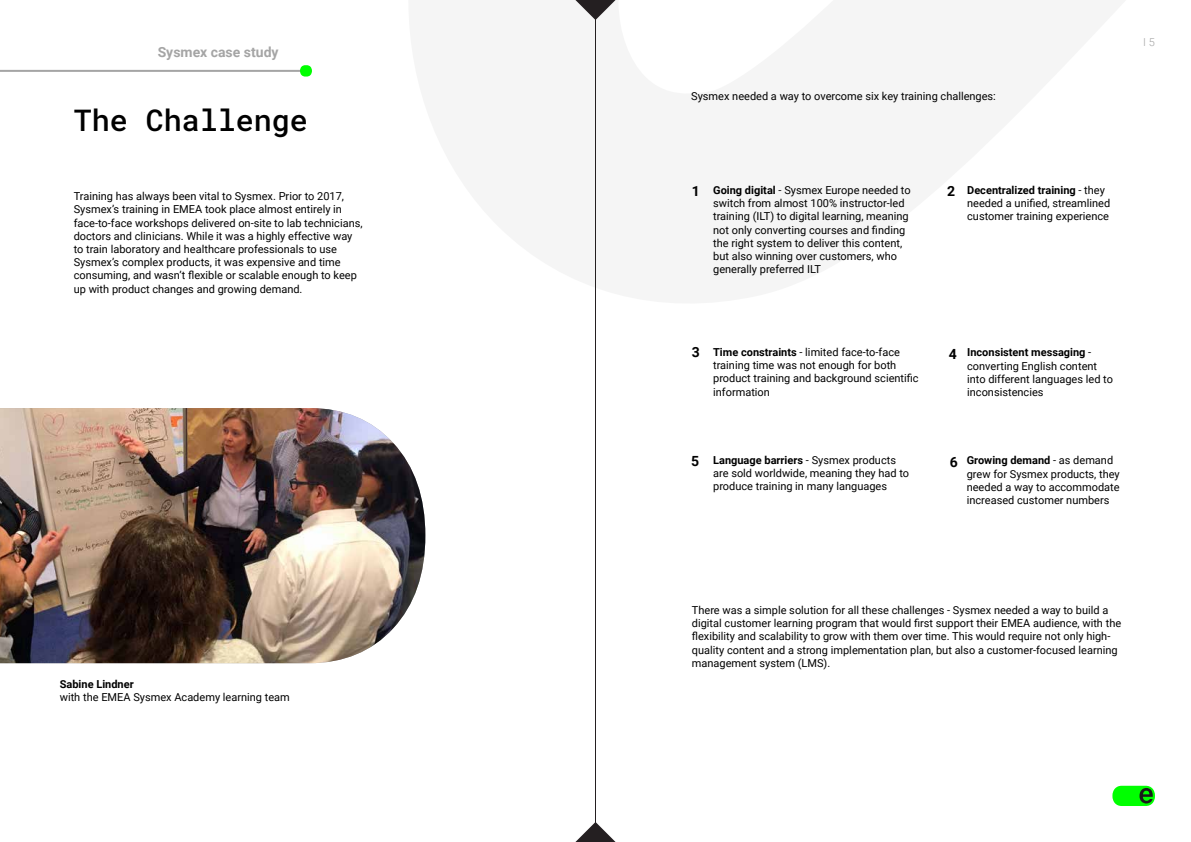
<style>
.page{position:relative;width:1191px;height:842px;background:#fff}
.page>*{position:absolute;margin:0;border:0;box-sizing:border-box;transform-origin:0 0}
.t1{font:30px "Roboto Mono";color:#000}
.t2{font:700 14px "Roboto";color:#a5a5a5}
.t3{font:700 14px "Roboto";color:#000}
.t4{font:11px/13.2px "Roboto";color:#000}
.t5{font:700 11px "Roboto";color:#000}
.t6{font:300 11px "Roboto";color:#a5a5a5}
.s1{font-weight:700}
</style>
<div class="page">
<svg style="left:1112px;top:786px;width:43px;height:20px"></svg>
<img style="left:0;top:408px;width:425px;height:255px">
<hr style="left:0;top:70px;width:312px;height:2px;background:#a5a5a5">
<svg style="left:300px;top:65px;width:12px;height:12px"></svg>
<svg style="left:575px;top:0;width:40px;height:20px"></svg>
<svg style="left:575px;top:822px;width:40px;height:20px"></svg>
<hr style="left:595px;top:0;width:1px;height:842px;background:#241f21">
<p class="t2" style="left:158px;top:44px;width:122px">Sysmex case study</p>
<h1 class="t1" style="left:74px;top:99px;width:235px">The Challenge</h1>
<p class="t4" style="left:691px;top:90px;width:306px">Sysmex needed a way to overcome six key training challenges:</p>
<p class="t4" style="left:74px;top:190px;width:290px">Training has always been vital to Sysmex. Prior to 2017, Sysmex’s training in EMEA took place almost entirely in face-to-face workshops delivered on-site to lab technicians, doctors and clinicians. While it was a highly effective way to train laboratory and healthcare professionals to use Sysmex’s complex products, it was expensive and time consuming, and wasn’t flexible or scalable enough to keep up with product changes and growing demand.</p>
<p class="t4" style="left:713px;top:184px;width:199px"><span class="s1">Going digital</span> - Sysmex Europe needed to switch from almost 100% instructor-led training (ILT) to digital learning, meaning not only converting courses and finding the right system to deliver this content, but also winning over customers, who generally preferred ILT</p>
<p class="t3" style="left:692px;top:183px;width:10px">1</p>
<p class="t4" style="left:967px;top:184px;width:144px"><span class="s1">Decentralized training</span> - they needed a unified, streamlined customer training experience</p>
<p class="t3" style="left:947px;top:183px;width:10px">2</p>
<p class="t3" style="left:692px;top:344px;width:10px">3</p>
<p class="t4" style="left:967px;top:346px;width:147px"><span class="s1">Inconsistent messaging</span> - converting English content into different languages led to inconsistencies</p>
<p class="t4" style="left:713px;top:346px;width:207px"><span class="s1">Time constraints</span> - limited face-to-face training time was not enough for both product training and background scientific information</p>
<p class="t3" style="left:948px;top:346px;width:10px">4</p>
<p class="t4" style="left:713px;top:454px;width:197px"><span class="s1">Language barriers</span> - Sysmex products are sold worldwide, meaning they had to produce training in many languages</p>
<p class="t3" style="left:691px;top:453px;width:10px">5</p>
<p class="t4" style="left:966px;top:454px;width:155px"><span class="s1">Growing demand</span> - as demand grew for Sysmex products, they needed a way to accommodate increased customer numbers</p>
<p class="t3" style="left:950px;top:454px;width:10px">6</p>
<p class="t6" style="left:1143px;top:36px;width:13px">I 5</p>
<p class="t5" style="left:60px;top:677px;width:75px">Sabine Lindner</p>
<p class="t4" style="left:60px;top:690px;width:232px">with the EMEA Sysmex Academy learning team</p>
<p class="t4" style="left:692px;top:604px;width:431px">There was a simple solution for all these challenges - Sysmex needed a way to build a digital customer learning program that would first support their EMEA audience, with the flexibility and scalability to grow with them over time. This would require not only high&shy;quality content and a strong implementation plan, but also a customer-focused learning management system (LMS).</p>
</div>
